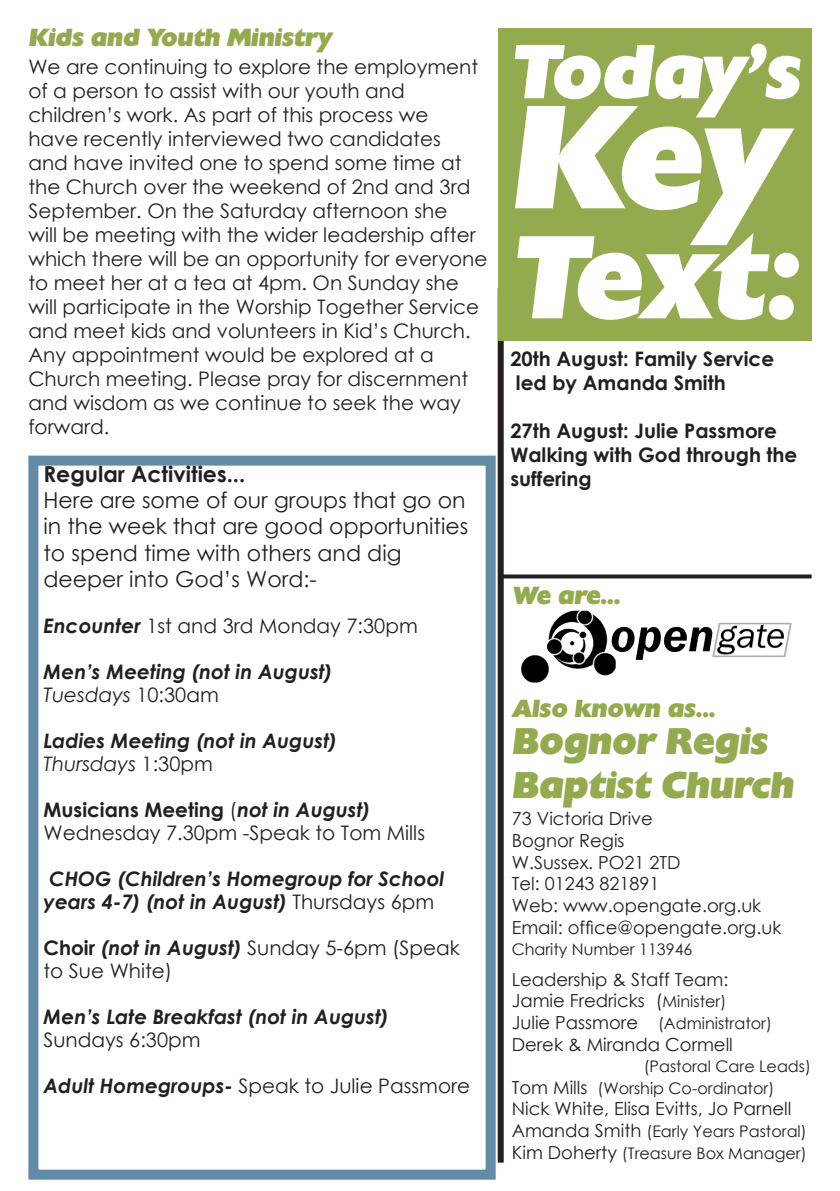
<style>
.page{position:relative;width:840px;height:1191px;background:#fff}
.page>*{position:absolute;margin:0;border:0;box-sizing:border-box;transform-origin:0 0}
.t1{font:italic 142px "Chanson Heavy SF Bold";color:#fff}
.t2{font:italic 114px "Chanson Heavy SF Bold";color:#fff}
.t3{font:italic 74px "Chanson Heavy SF Bold";letter-spacing:-.01em;color:#fff}
.t4{font:italic 36px "Chanson Heavy SF Bold";color:#94aa4e}
.t5{font:italic 24px "Chanson Heavy SF Bold";color:#94aa4e}
.t6{font:22px/26.4px "Century Gothic";color:#231f20}
.t7{font:700 22px "Century Gothic";color:#231f20}
.t8{font:20px/24px "Century Gothic";color:#231f20}
.t9{font:italic 700 20px/23px "Century Gothic";color:#231f20}
.t10{font:700 20px/24px "Century Gothic";color:#231f20}
.t11{font:italic 20px "Century Gothic";color:#231f20}
.t12{font:18px "Century Gothic";color:#231f20}
.t13{font:16px "Century Gothic";color:#231f20}
.s1{font-weight:700;font-style:italic}
.s2{font-style:normal}
.s3{font-weight:400}
.s4{font-style:italic}
.s5{font-weight:400;font-style:normal}
.s6{font-weight:700}
.s7{font-size:16px}
.s8{font-size:18px}
</style>
<div class="page">
<div style="left:497px;top:288px;width:6px;height:874px;background:#231f20"></div>
<div style="left:497px;top:28px;width:314px;height:313px;background:#94aa4e"></div>
<img style="left:503px;top:596px;width:289px;height:95px">
<svg style="left:503px;top:574px;width:308px;height:4px"></svg>
<div style="left:28px;top:455px;width:467px;height:724px;border:10px solid #628ba7"></div>
<p class="t5" style="left:28px;top:22px;width:304px">Kids and Youth Ministry</p>
<p class="t8" style="left:28px;top:54px;width:460px">We are continuing to explore the employment of a person to assist with our youth and children’s work. As part of this process we<br>have recently interviewed two candidates<br>and have invited one to spend some time at the Church over the weekend of 2nd and 3rd September. On the Saturday afternoon she<br>will be meeting with the wider leadership after which there will be an opportunity for everyone to meet her at a tea at 4pm. On Sunday she will participate in the Worship Together Service and meet kids and volunteers in Kid’s Church.<br>Any appointment would be explored at a Church meeting. Please pray for discernment and wisdom as we continue to seek the way forward.</p>
<p class="t7" style="left:43px;top:457px;width:203px">Regular Activities...</p>
<p class="t6" style="left:43px;top:486px;width:426px">Here are some of our groups that go on in the week that are good opportunities to spend time with others and dig deeper into God’s Word:-</p>
<p class="t8" style="left:43px;top:613px;width:375px"><span class="s1">Encounter</span> 1st and 3rd Monday 7:30pm</p>
<p class="t9" style="left:43px;top:659px;width:290px">Men’s Meeting (not in August)</p>
<p class="t11" style="left:43px;top:681px;width:177px">Tuesdays <span class="s2">10:30am</span></p>
<p class="t9" style="left:43px;top:728px;width:295px">Ladies Meeting (not in August)</p>
<p class="t11" style="left:43px;top:750px;width:171px">Thursdays <span class="s2">1:30pm</span></p>
<p class="t10" style="left:43px;top:797px;width:328px">Musicians Meeting <span class="s3">(</span><span class="s4">not in August)</span></p>
<p class="t8" style="left:43px;top:820px;width:383px">Wednesday 7.30pm -Speak to Tom Mills</p>
<p class="t9" style="left:43px;top:866px;width:402px">CHOG (Children’s Homegroup for School years 4-7) (not in August) <span class="s5">Thursdays 6pm</span></p>
<p class="t8" style="left:43px;top:936px;width:417px;line-height:23px"><span class="s6">Choir</span> <span class="s1">(not in August)</span> Sunday 5-6pm (Speak to Sue White)</p>
<p class="t9" style="left:43px;top:1004px;width:346px">Men’s Late Breakfast (not in August)</p>
<p class="t8" style="left:43px;top:1027px;width:158px">Sundays 6:30pm</p>
<p class="t8" style="left:43px;top:1073px;width:428px"><span class="s1">Adult Homegroups-</span> Speak to Julie Passmore</p>
<p class="t3" style="left:509px;top:24px;width:291px">Today’s</p>
<p class="t1" style="left:509px;top:65px;width:272px">Key</p>
<p class="t2" style="left:509px;top:203px;width:288px">Text:</p>
<p class="t10" style="left:510px;top:345px;width:265px">20th August: Family Service</p>
<p class="t10" style="left:515px;top:369px;width:211px">led by Amanda Smith</p>
<p class="t10" style="left:510px;top:417px;width:268px">27th August: Julie Passmore</p>
<p class="t10" style="left:510px;top:441px;width:288px">Walking with God through the suffering</p>
<p class="t5" style="left:511px;top:579px;width:110px">We are...</p>
<p class="t5" style="left:511px;top:693px;width:205px">Also known as...</p>
<p class="t4" style="left:511px;top:718px;width:257px">Bognor Regis</p>
<p class="t4" style="left:511px;top:761px;width:283px">Baptist Church</p>
<p class="t12" style="left:511px;top:806px;width:143px">73 Victoria Drive</p>
<p class="t12" style="left:511px;top:828px;width:114px">Bognor Regis</p>
<p class="t12" style="left:511px;top:849px;width:170px">W.Sussex. PO21 2TD</p>
<p class="t12" style="left:511px;top:871px;width:149px">Tel: 01243 821891</p>
<p class="t12" style="left:511px;top:892px;width:251px">Web: www.opengate.org.uk</p>
<p class="t12" style="left:511px;top:914px;width:271px">Email: office@opengate.org.uk</p>
<p class="t13" style="left:511px;top:938px;width:182px">Charity Number 113946</p>
<p class="t12" style="left:511px;top:966px;width:218px">Leadership &amp; Staff Team:</p>
<p class="t12" style="left:511px;top:988px;width:216px">Jamie Fredricks (<span class="s7">Minister)</span></p>
<p class="t13" style="left:511px;top:1012px;width:262px"><span class="s8">Julie Passmore</span> (Administrator)</p>
<p class="t12" style="left:511px;top:1031px;width:222px">Derek &amp; Miranda Cormell</p>
<p class="t13" style="left:643px;top:1055px;width:169px">(Pastoral Care Leads)</p>
<p class="t13" style="left:511px;top:1076px;width:264px"><span class="s8">Tom Mills</span> (Worship Co-ordinator)</p>
<p class="t12" style="left:511px;top:1096px;width:281px">Nick White, Elisa Evitts, Jo Parnell</p>
<p class="t13" style="left:511px;top:1120px;width:296px"><span class="s8">Amanda Smith</span> (Early Years Pastoral)</p>
<p class="t13" style="left:511px;top:1141px;width:296px"><span class="s8">Kim Doherty</span> (Treasure Box Manager)</p>
</div>
